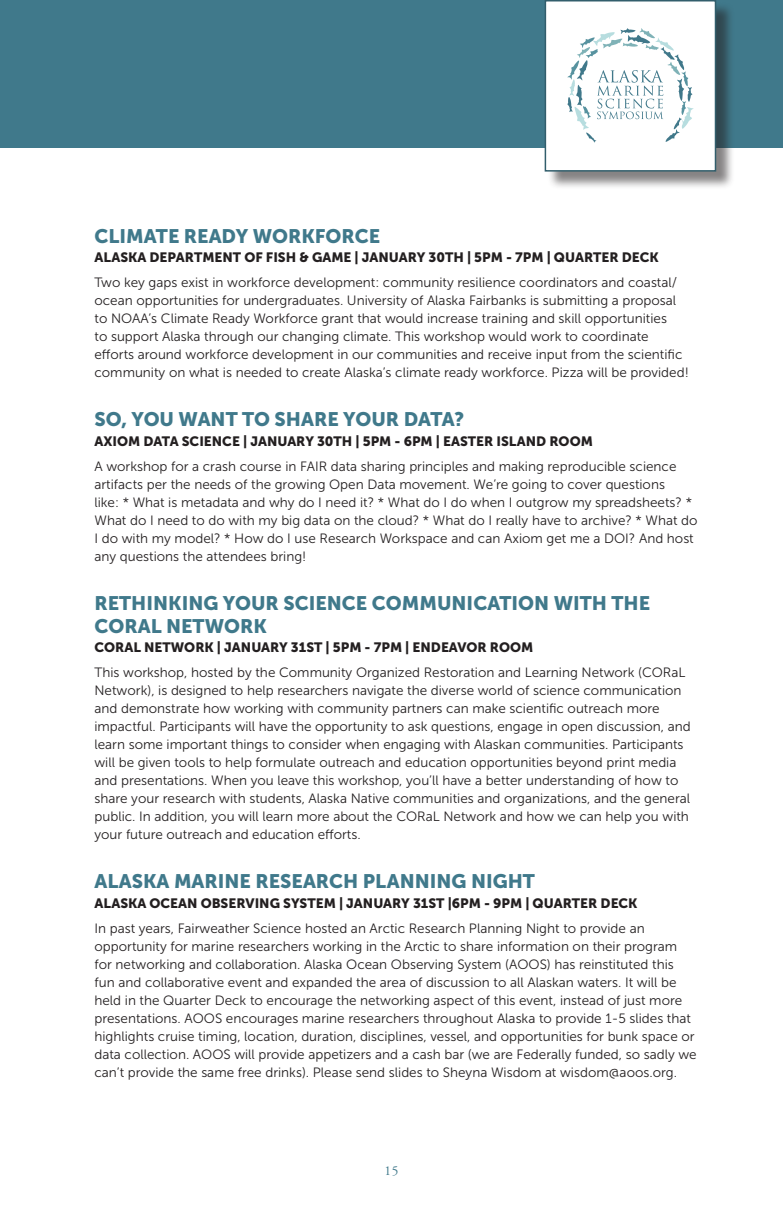
<style>
.page{position:relative;width:783px;height:1215px;background:#fff}
.page>*{position:absolute;margin:0;border:0;box-sizing:border-box;transform-origin:0 0}
.t1{font:19.5px/22.5px "Museo Sans 900";color:#40798b}
.t2{font:13.5px/18px "Museo Sans 300";color:#231f20}
.t3{font:13.5px "Museo Sans 900";color:#231f20}
.t4{font:13.5px "Adobe Garamond Pro";color:#40798b}
</style>
<div class="page">
<div style="left:0;top:0;width:783px;height:148px;background:#40798b"></div>
<div style="left:547px;top:2px;width:188px;height:188px;background:#231f20;opacity:.55"></div>
<div style="left:545px;top:1px;width:171px;height:170px;background:#fff"></div>
<svg style="left:567px;top:28px;width:127px;height:115px"></svg>
<div style="left:545px;top:0;width:171px;height:172px;border:2px solid #325e6c"></div>
<h1 class="t1" style="left:94px;top:225px;width:287px">CLIMATE READY WORKFORCE</h1>
<p class="t3" style="left:94px;top:250px;width:566px">ALASKA DEPARTMENT OF FISH &amp; GAME | JANUARY 30TH | 5PM - 7PM | QUARTER DECK</p>
<p class="t2" style="left:94px;top:273px;width:596px">Two key gaps exist in workforce development: community resilience coordinators and coastal/ ocean opportunities for undergraduates. University of Alaska Fairbanks is submitting a proposal to NOAA’s Climate Ready Workforce grant that would increase training and skill opportunities<br>to support Alaska through our changing climate. This workshop would work to coordinate efforts around workforce development in our communities and receive input from the scientific community on what is needed to create Alaska’s climate ready workforce. Pizza will be provided!</p>
<h1 class="t1" style="left:94px;top:408px;width:371px">SO, YOU WANT TO SHARE YOUR DATA?</h1>
<p class="t3" style="left:94px;top:434px;width:500px">AXIOM DATA SCIENCE | JANUARY 30TH | 5PM - 6PM | EASTER ISLAND ROOM</p>
<p class="t2" style="left:94px;top:457px;width:605px">A workshop for a crash course in FAIR data sharing principles and making reproducible science artifacts per the needs of the growing Open Data movement. We’re going to cover questions<br>like: * What is metadata and why do I need it? * What do I do when I outgrow my spreadsheets? * What do I need to do with my big data on the cloud? * What do I really have to archive? * What do I do with my model? * How do I use Research Workspace and can Axiom get me a DOI? And host any questions the attendees bring!</p>
<h1 class="t1" style="left:94px;top:592px;width:557px">RETHINKING YOUR SCIENCE COMMUNICATION WITH THE<br>CORAL NETWORK</h1>
<p class="t3" style="left:94px;top:640px;width:440px">CORAL NETWORK | JANUARY 31ST | 5PM - 7PM | ENDEAVOR ROOM</p>
<p class="t2" style="left:94px;top:663px;width:598px">This workshop, hosted by the Community Organized Restoration and Learning Network (CORaL Network), is designed to help researchers navigate the diverse world of science communication and demonstrate how working with community partners can make scientific outreach more impactful. Participants will have the opportunity to ask questions, engage in open discussion, and learn some important things to consider when engaging with Alaskan communities. Participants will be given tools to help formulate outreach and education opportunities beyond print media and presentations. When you leave this workshop, you’ll have a better understanding of how to share your research with students, Alaska Native communities and organizations, and the general public. In addition, you will learn more about the CORaL Network and how we can help you with your future outreach and education efforts.</p>
<h1 class="t1" style="left:94px;top:870px;width:442px">ALASKA MARINE RESEARCH PLANNING NIGHT</h1>
<p class="t3" style="left:94px;top:896px;width:545px">ALASKA OCEAN OBSERVING SYSTEM | JANUARY 31ST |6PM - 9PM | QUARTER DECK</p>
<p class="t2" style="left:94px;top:919px;width:604px">In past years, Fairweather Science hosted an Arctic Research Planning Night to provide an opportunity for marine researchers working in the Arctic to share information on their program for networking and collaboration. Alaska Ocean Observing System (AOOS) has reinstituted this fun and collaborative event and expanded the area of discussion to all Alaskan waters. It will be held in the Quarter Deck to encourage the networking aspect of this event, instead of just more presentations. AOOS encourages marine researchers throughout Alaska to provide 1-5 slides that highlights cruise timing, location, duration, disciplines, vessel, and opportunities for bunk space or data collection. AOOS will provide appetizers and a cash bar (we are Federally funded, so sadly we can’t provide the same free drinks). Please send slides to Sheyna Wisdom at wisdom@aoos.org.</p>
<p class="t4" style="left:385px;top:1163px;width:15px">15</p>
</div>
